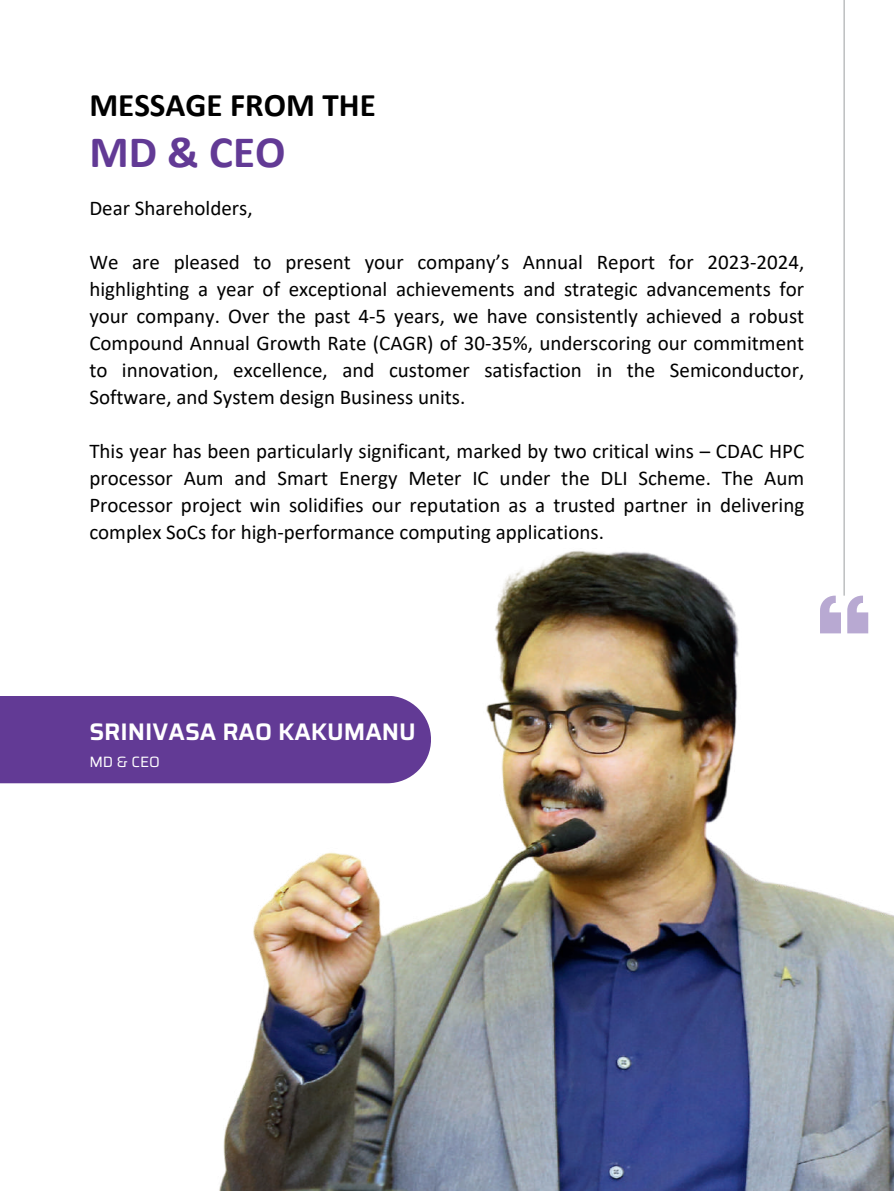
<style>
.page{position:relative;width:894px;height:1191px;background:#fff}
.page>*{position:absolute;margin:0;border:0;box-sizing:border-box;transform-origin:0 0}
.t1{font:700 45px "Calibri";color:#623a95}
.t2{font:700 33px "Calibri";color:#000}
.t3{font:600 24px "Saira";color:#fff}
.t4{font:21px/27px "Calibri";color:#000;text-align:justify}
.t5{font:15px "Saira";color:#fff}
</style>
<div class="page">
<hr style="left:843px;top:0;width:1px;height:595px;background:#a6a9ab">
<img style="left:208px;top:357px;width:685px;height:833px">
<svg style="left:819px;top:595px;width:49px;height:38px"></svg>
<div style="left:0;top:695px;width:431px;height:88px;background:#623a95"></div>
<h2 class="t2" style="left:89px;top:82px;width:288px">MESSAGE FROM THE</h2>
<h1 class="t1" style="left:89px;top:120px;width:197px">MD &amp; CEO</h1>
<p class="t4" style="left:89px;top:194px;width:165px">Dear Shareholders,</p>
<p class="t4" style="left:89px;top:248px;width:716px">We are pleased to present your company’s Annual Report for 2023-2024, highlighting a year of exceptional achievements and strategic advancements for your company. Over the past 4-5 years, we have consistently achieved a robust Compound Annual Growth Rate (CAGR) of 30-35%, underscoring our commitment to innovation, excellence, and customer satisfaction in the Semiconductor, Software, and System design Business units.</p>
<p class="t4" style="left:89px;top:437px;width:716px">This year has been particularly significant, marked by two critical wins – CDAC HPC processor Aum and Smart Energy Meter IC under the DLI Scheme. The Aum Processor project win solidifies our reputation as a trusted partner in delivering complex SoCs for high-performance computing applications.</p>
<p class="t3" style="left:89px;top:712px;width:328px">SRINIVASA RAO KAKUMANU</p>
<p class="t5" style="left:89px;top:750px;width:72px">MD &amp; CEO</p>
</div>
